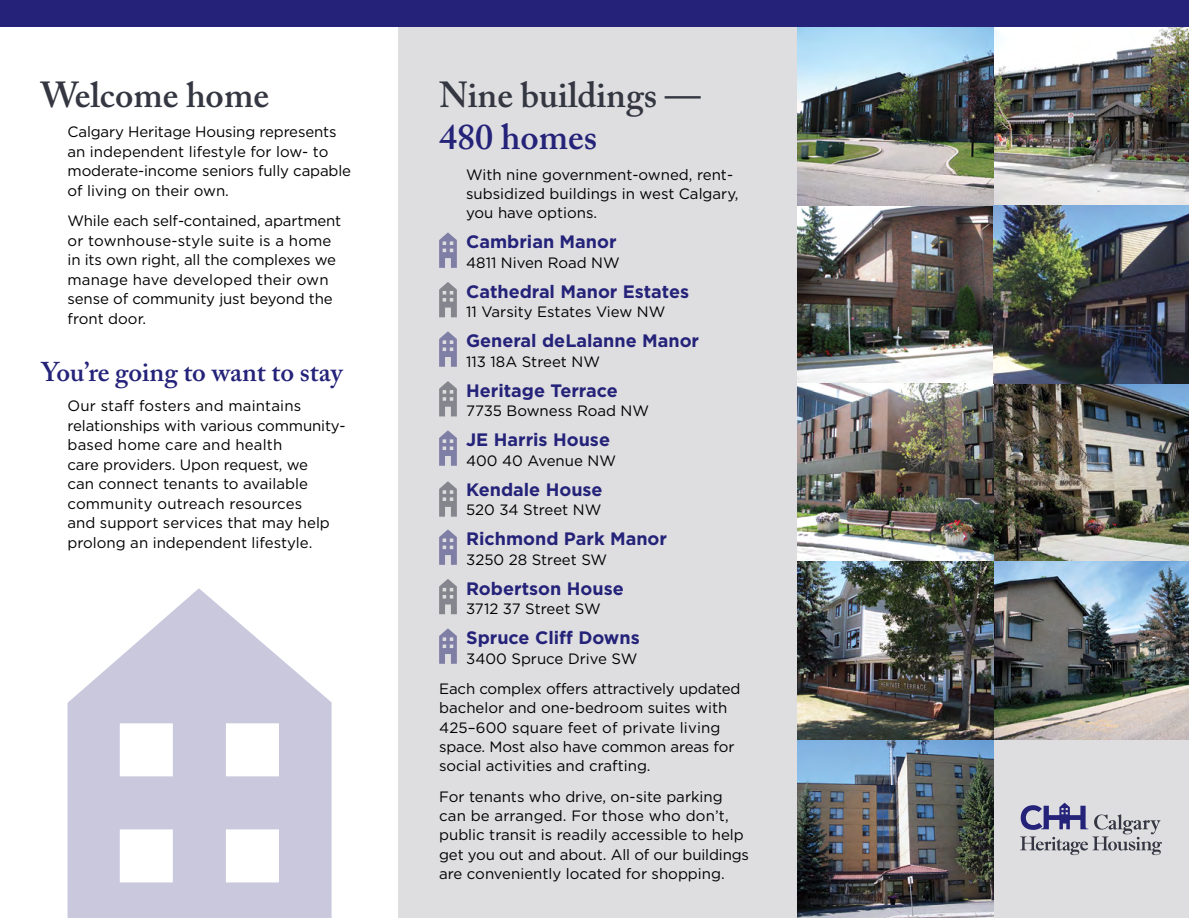
<style>
.page{position:relative;width:1189px;height:918px;background:#fff}
.page>*{position:absolute;margin:0;border:0;box-sizing:border-box;transform-origin:0 0}
.t1{font:600 36px/42px "Adobe Caslon Pro";color:#343741}
.t2{font:600 27px "Adobe Caslon Pro";color:#252379}
.t3{font:700 18px "Gotham";color:#252379}
.t4{font:15px/19.5px "Gotham";color:#000}
.s1{color:#252379}
</style>
<div class="page">
<div style="left:398px;top:27px;width:790px;height:891px;background:#dedee1"></div>
<div style="left:0;top:0;width:1188px;height:27px;background:#252379"></div>
<svg style="left:439px;top:282px;width:18px;height:35px"></svg>
<svg style="left:439px;top:232px;width:18px;height:36px"></svg>
<svg style="left:439px;top:381px;width:18px;height:35px"></svg>
<svg style="left:439px;top:331px;width:18px;height:36px"></svg>
<svg style="left:439px;top:481px;width:18px;height:36px"></svg>
<svg style="left:439px;top:430px;width:18px;height:36px"></svg>
<svg style="left:439px;top:579px;width:18px;height:35px"></svg>
<svg style="left:439px;top:529px;width:18px;height:36px"></svg>
<svg style="left:439px;top:628px;width:18px;height:36px"></svg>
<svg style="left:68px;top:588px;width:263px;height:330px;fill:#c9c8dd"></svg>
<img style="left:992px;top:27px;width:196px;height:713px">
<img style="left:797px;top:27px;width:195px;height:891px">
<svg style="left:1020px;top:803px;width:141px;height:52px"></svg>
<p class="t1" style="left:40px;top:74px;width:230px">Welcome home</p>
<p class="t4" style="left:68px;top:122px;width:285px">Calgary Heritage Housing represents an independent lifestyle for low- to moderate-income seniors fully capable of living on their own.</p>
<p class="t4" style="left:68px;top:211px;width:275px">While each self-contained, apartment or townhouse-style suite is a home in its own right, all the complexes we manage have developed their own sense of community just beyond the front door.</p>
<p class="t2" style="left:40px;top:356px;width:303px">You’re going to want to stay</p>
<p class="t4" style="left:68px;top:396px;width:279px">Our staff fosters and maintains relationships with various community&shy;based home care and health<br>care providers. Upon request, we<br>can connect tenants to available community outreach resources<br>and support services that may help prolong an independent lifestyle.</p>
<p class="t1" style="left:439px;top:74px;width:263px">Nine buildings —<br><span class="s1">480 homes</span></p>
<p class="t4" style="left:466px;top:164px;width:274px">With nine government-owned, rent&shy;subsidized buildings in west Calgary, you have options.</p>
<p class="t3" style="left:466px;top:230px;width:152px">Cambrian Manor</p>
<p class="t4" style="left:466px;top:252px;width:155px">4811 Niven Road NW</p>
<p class="t3" style="left:466px;top:280px;width:224px">Cathedral Manor Estates</p>
<p class="t4" style="left:466px;top:302px;width:201px">11 Varsity Estates View NW</p>
<p class="t3" style="left:466px;top:329px;width:234px">General deLalanne Manor</p>
<p class="t4" style="left:466px;top:351px;width:135px">113 18A Street NW</p>
<p class="t3" style="left:466px;top:379px;width:153px">Heritage Terrace</p>
<p class="t4" style="left:466px;top:401px;width:184px">7735 Bowness Road NW</p>
<p class="t3" style="left:466px;top:428px;width:145px">JE Harris House</p>
<p class="t4" style="left:466px;top:450px;width:151px">400 40 Avenue NW</p>
<p class="t3" style="left:466px;top:478px;width:138px">Kendale House</p>
<p class="t4" style="left:466px;top:500px;width:137px">520 34 Street NW</p>
<p class="t3" style="left:466px;top:527px;width:202px">Richmond Park Manor</p>
<p class="t4" style="left:466px;top:549px;width:142px">3250 28 Street SW</p>
<p class="t3" style="left:466px;top:577px;width:159px">Robertson House</p>
<p class="t4" style="left:466px;top:599px;width:136px">3712 37 Street SW</p>
<p class="t3" style="left:466px;top:626px;width:175px">Spruce Cliff Downs</p>
<p class="t4" style="left:466px;top:648px;width:173px">3400 Spruce Drive SW</p>
<p class="t4" style="left:439px;top:679px;width:303px">Each complex offers attractively updated bachelor and one-bedroom suites with 425–600 square feet of private living space. Most also have common areas for social activities and crafting.</p>
<p class="t4" style="left:439px;top:786px;width:311px">For tenants who drive, on-site parking can be arranged. For those who don’t, public transit is readily accessible to help get you out and about. All of our buildings are conveniently located for shopping.</p>
</div>
